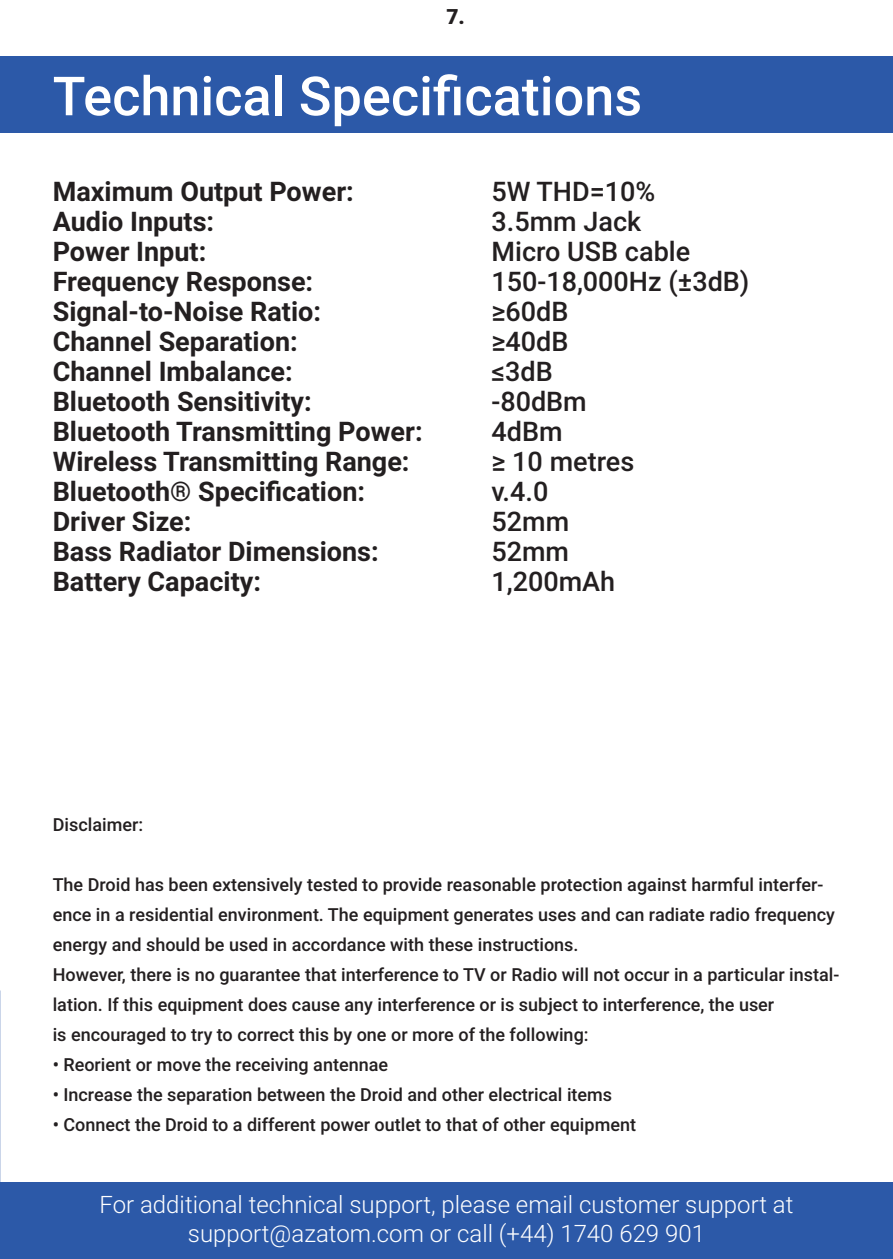
<style>
.page{position:relative;width:893px;height:1259px;background:#fff}
.page>*{position:absolute;margin:0;border:0;box-sizing:border-box;transform-origin:0 0}
.t1{font:500 54px "Roboto";color:#fff}
.t2{font:700 27px "Roboto";color:#231f20}
.t3{font:500 27px "Roboto";color:#231f20}
.t4{font:300 24px/28.8px "Roboto";color:#fff;text-align:center}
.t5{font:900 21px "Roboto";color:#231f20}
.t6{font:500 18px/30px "Roboto";color:#231f20}
</style>
<div class="page">
<div style="left:0;top:56px;width:893px;height:77px;background:#2c59a8"></div>
<div style="left:0;top:1182px;width:893px;height:77px;background:#2c59a8"></div>
<img style="left:0;top:1041px;width:1px;height:191px">
<p class="t5" style="left:446px;top:2px;width:20px">7.</p>
<h1 class="t1" style="left:53px;top:58px;width:591px">Technical Specifications</h1>
<h2 class="t2" style="left:53px;top:172px;width:303px">Maximum Output Power:</h2>
<h2 class="t3" style="left:491px;top:172px;width:165px">5W THD=10%</h2>
<h2 class="t2" style="left:53px;top:202px;width:163px">Audio Inputs:</h2>
<h2 class="t3" style="left:491px;top:202px;width:151px">3.5mm Jack</h2>
<h2 class="t2" style="left:53px;top:232px;width:155px">Power Input:</h2>
<h2 class="t3" style="left:491px;top:232px;width:200px">Micro USB cable</h2>
<h2 class="t2" style="left:53px;top:262px;width:262px">Frequency Response:</h2>
<h2 class="t3" style="left:491px;top:262px;width:260px">150-18,000Hz (±3dB)</h2>
<h2 class="t2" style="left:53px;top:292px;width:270px">Signal-to-Noise Ratio:</h2>
<h2 class="t3" style="left:491px;top:292px;width:79px">≥60dB</h2>
<h2 class="t2" style="left:53px;top:322px;width:247px">Channel Separation:</h2>
<h2 class="t3" style="left:491px;top:322px;width:79px">≥40dB</h2>
<h2 class="t2" style="left:53px;top:352px;width:241px">Channel Imbalance:</h2>
<h2 class="t3" style="left:491px;top:352px;width:63px">≤3dB</h2>
<h2 class="t2" style="left:53px;top:382px;width:261px">Bluetooth Sensitivity:</h2>
<h2 class="t3" style="left:491px;top:382px;width:97px">-80dBm</h2>
<h2 class="t2" style="left:53px;top:412px;width:371px">Bluetooth Transmitting Power:</h2>
<h2 class="t3" style="left:491px;top:412px;width:73px">4dBm</h2>
<h2 class="t2" style="left:53px;top:442px;width:358px">Wireless Transmitting Range:</h2>
<h2 class="t3" style="left:491px;top:442px;width:144px">≥ 10 metres</h2>
<h2 class="t2" style="left:53px;top:472px;width:314px">Bluetooth® Specification:</h2>
<h2 class="t3" style="left:491px;top:472px;width:58px">v.4.0</h2>
<h2 class="t2" style="left:53px;top:502px;width:140px">Driver Size:</h2>
<h2 class="t3" style="left:491px;top:502px;width:79px">52mm</h2>
<h2 class="t2" style="left:53px;top:532px;width:328px">Bass Radiator Dimensions:</h2>
<h2 class="t3" style="left:491px;top:532px;width:79px">52mm</h2>
<h2 class="t2" style="left:53px;top:562px;width:210px">Battery Capacity:</h2>
<h2 class="t3" style="left:491px;top:562px;width:125px">1,200mAh</h2>
<p class="t6" style="left:53px;top:809px;width:92px">Disclaimer:</p>
<p class="t6" style="left:53px;top:869px;width:788px">The Droid has been extensively tested to provide reasonable protection against harmful interfer&shy;ence in a residential environment. The equipment generates uses and can radiate radio frequency energy and should be used in accordance with these instructions.<br>However, there is no guarantee that interference to TV or Radio will not occur in a particular instal&shy;lation. If this equipment does cause any interference or is subject to interference, the user<br>is encouraged to try to correct this by one or more of the following:</p>
<p class="t6" style="left:53px;top:1049px;width:337px">• Reorient or move the receiving antennae</p>
<p class="t6" style="left:53px;top:1079px;width:561px">• Increase the separation between the Droid and other electrical items</p>
<p class="t6" style="left:53px;top:1109px;width:585px">• Connect the Droid to a different power outlet to that of other equipment</p>
<h3 class="t4" style="left:100px;top:1189px;width:695px">For additional technical support, please email customer support at support@azatom.com or call (+44) 1740 629 901</h3>
</div>
